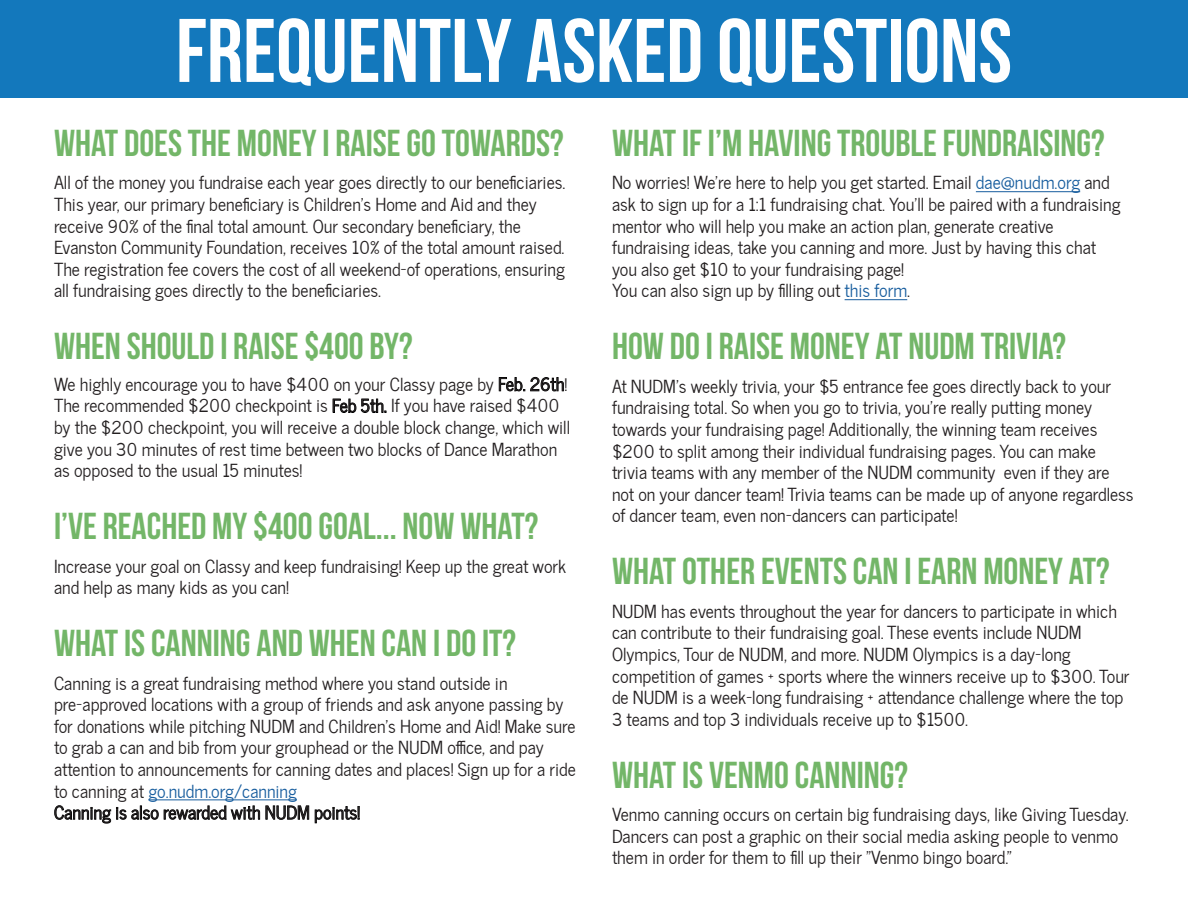
<style>
.page{position:relative;width:1188px;height:918px;background:#fff}
.page>*{position:absolute;margin:0;border:0;box-sizing:border-box;transform-origin:0 0}
.t1{font:90px "Bebas Neue";color:#fff}
.t2{font:37.5px "Bebas Neue";color:#73b668}
.t3{font:18px/21.6px "News Cycle";color:#231f20}
.s1{color:#175d9e}
</style>
<div class="page">
<div style="left:0;top:0;width:1188px;height:98px;background:#1378bc"></div>
<svg style="left:499px;top:377px;width:65px;height:15px"></svg>
<svg style="left:333px;top:399px;width:53px;height:14px"></svg>
<hr style="left:148px;top:799px;width:149px;height:1px;background:#175d9e">
<svg style="left:54px;top:805px;width:255px;height:19px"></svg>
<svg style="left:315px;top:806px;width:45px;height:17px"></svg>
<hr style="left:976px;top:191px;width:104px;height:1px;background:#175d9e">
<hr style="left:845px;top:299px;width:62px;height:1px;background:#175d9e">
<p class="t1" style="left:176px;top:1px;width:838px">FREQUENTLY ASKED QUESTIONS</p>
<p class="t2" style="left:54px;top:122px;width:511px">WHAT DOES THE MONEY I RAISE GO TOWARDS?</p>
<p class="t3" style="left:54px;top:170px;width:513px">All of the money you fundraise each year goes directly to our beneficiaries.<br>This year, our primary beneficiary is Children’s Home and Aid and they receive 90% of the final total amount. Our secondary beneficiary, the Evanston Community Foundation, receives 10% of the total amount raised.<br>The registration fee covers the cost of all weekend-of operations, ensuring all fundraising goes directly to the beneficiaries.</p>
<p class="t2" style="left:54px;top:326px;width:360px">WHEN SHOULD I RAISE $400 BY?</p>
<p class="t3" style="left:54px;top:371px;width:518px">We highly encourage you to have $400 on your Classy page by Feb. 26th!<br>The recommended $200 checkpoint is Feb 5th. If you have raised $400 by the $200 checkpoint, you will receive a double block change, which will give you 30 minutes of rest time between two blocks of Dance Marathon as opposed to the usual 15 minutes!</p>
<p class="t2" style="left:612px;top:122px;width:494px">WHAT IF I’M HAVING TROUBLE FUNDRAISING?</p>
<p class="t3" style="left:612px;top:170px;width:499px">No worries! We’re here to help you get started. Email <span class="s1">dae@nudm.org</span> and</p>
<p class="t3" style="left:612px;top:192px;width:510px">ask to sign up for a 1:1 fundraising chat. You’ll be paired with a fundraising</p>
<p class="t3" style="left:612px;top:213px;width:443px">mentor who will help you make an action plan, generate creative</p>
<p class="t3" style="left:612px;top:235px;width:486px">fundraising ideas, take you canning and more. Just by having this chat</p>
<p class="t3" style="left:612px;top:256px;width:294px">you also get $10 to your fundraising page!</p>
<p class="t3" style="left:612px;top:278px;width:300px">You can also sign up by filling out <span class="s1">this form</span>.</p>
<p class="t2" style="left:612px;top:326px;width:456px">HOW DO I RAISE MONEY AT NUDM TRIVIA?</p>
<p class="t3" style="left:612px;top:373px;width:523px">At NUDM’s weekly trivia, your $5 entrance fee goes directly back to your fundraising total. So when you go to trivia, you’re really putting money towards your fundraising page! Additionally, the winning team receives $200 to split among their individual fundraising pages. You can make trivia teams with any member of the NUDM community even if they are not on your dancer team! Trivia teams can be made up of anyone regardless of dancer team, even non-dancers can participate!</p>
<p class="t2" style="left:54px;top:506px;width:486px">I’VE REACHED MY $400 GOAL... NOW WHAT?</p>
<p class="t3" style="left:54px;top:553px;width:514px">Increase your goal on Classy and keep fundraising! Keep up the great work and help as many kids as you can!</p>
<p class="t2" style="left:612px;top:551px;width:499px">WHAT OTHER EVENTS CAN I EARN MONEY AT?</p>
<p class="t3" style="left:612px;top:598px;width:519px">NUDM has events throughout the year for dancers to participate in which can contribute to their fundraising goal. These events include NUDM Olympics, Tour de NUDM, and more. NUDM Olympics is a day-long competition of games + sports where the winners receive up to $300. Tour de NUDM is a week-long fundraising + attendance challenge where the top 3 teams and top 3 individuals receive up to $1500.</p>
<p class="t2" style="left:612px;top:754px;width:297px">WHAT IS VENMO CANNING?</p>
<p class="t3" style="left:612px;top:802px;width:518px">Venmo canning occurs on certain big fundraising days, like Giving Tuesday.<br>Dancers can post a graphic on their social media asking people to venmo them in order for them to fill up their “Venmo bingo board.”</p>
<p class="t2" style="left:54px;top:623px;width:463px">WHAT IS CANNING AND WHEN CAN I DO IT?</p>
<p class="t3" style="left:54px;top:670px;width:455px">Canning is a great fundraising method where you stand outside in</p>
<p class="t3" style="left:54px;top:692px;width:523px">pre-approved locations with a group of friends and ask anyone passing by for donations while pitching NUDM and Children’s Home and Aid! Make sure to grab a can and bib from your grouphead or the NUDM office, and pay attention to announcements for canning dates and places! Sign up for a ride to canning at <span class="s1">go.nudm.org/canning</span></p>
<p class="t3" style="left:54px;top:800px;width:308px">Canning is also rewarded with NUDM points!</p>
</div>
